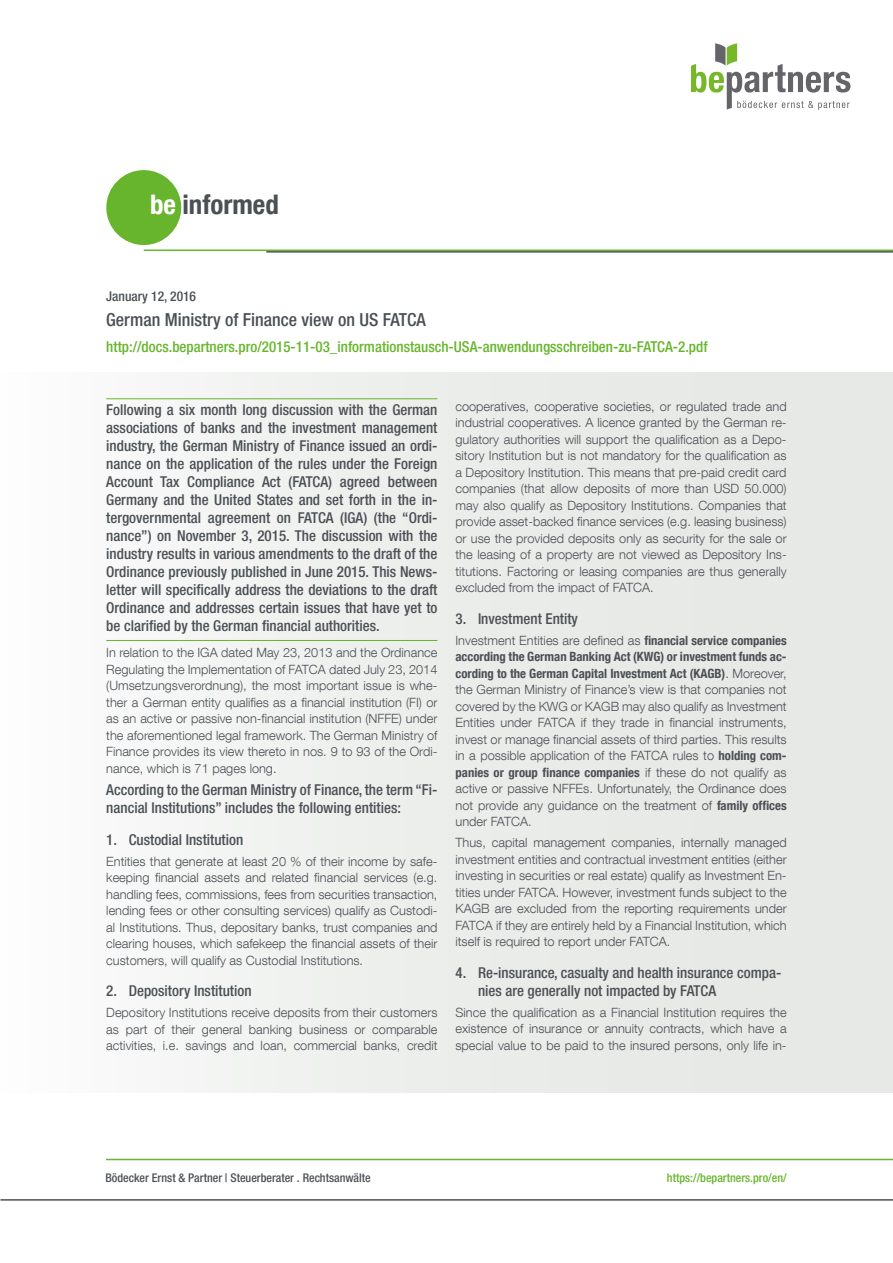
<style>
.page{position:relative;width:893px;height:1263px;background:#fff}
.page>*{position:absolute;margin:0;border:0;box-sizing:border-box;transform-origin:0 0}
.t1{font:700 condensed 27px "Helvetica Neue LT Com";color:#4b5055}
.t2{font:500 condensed 18px "Helvetica Neue LT Com";color:#4b5055}
.t3{font:500 condensed 15px/18px "Helvetica Neue LT Com";color:#4b5055}
.t4{font:500 condensed 15px "Helvetica Neue LT Com";color:#67b52c}
.t5{font:500 condensed 13.5px "Helvetica Neue LT Com";color:#4b5055}
.t6{font:300 12.75px/16.5px "Helvetica Neue LT Com";color:#4b5055;text-align:justify}
.t7{font:500 condensed 12px "Helvetica Neue LT Com";color:#4b5055}
.t8{font:500 condensed 12px "Helvetica Neue LT Com";color:#67b52c}
.s1{color:#fff}
.s2{font-weight:700;font-stretch:condensed}
</style>
<div class="page">
<div style="left:107px;top:171px;width:73px;height:73px;background:#67b52c;border-radius:50%"></div>
<div style="left:106px;top:170px;width:75px;height:75px;border:2px solid #67b52c;border-radius:50%"></div>
<hr style="left:144px;top:249px;width:749px;height:2px;background:#67b52c">
<hr style="left:266px;top:251px;width:627px;height:2px;background:#4b5055">
<div style="left:0;top:372px;width:893px;height:721px;background:#e6e9e6"></div>
<svg style="left:691px;top:43px;width:159px;height:67px"></svg>
<hr style="left:106px;top:1159px;width:787px;height:1px;background:#67b52c">
<hr style="left:0;top:1199px;width:893px;height:1px;background:#4b5055">
<hr style="left:106px;top:640px;width:331px;height:1px;background:#67b52c">
<hr style="left:106px;top:398px;width:331px;height:1px;background:#67b52c">
<h1 class="t1" style="left:150px;top:188px;width:130px"><span class="s1">be</span> informed</h1>
<p class="t5" style="left:106px;top:288px;width:91px">January 12, 2016</p>
<h2 class="t2" style="left:106px;top:309px;width:321px">German Ministry of Finance view on US FATCA</h2>
<p class="t4" style="left:106px;top:338px;width:603px">http://docs.bepartners.pro/2015-11-03_informationstausch-USA-anwendungsschreiben-zu-FATCA-2.pdf</p>
<p class="t3" style="left:106px;top:400px;width:333px;text-align:justify">Following a six month long discussion with the German associations of banks and the investment management industry, the German Ministry of Finance issued an ordi&shy;nance on the application of the rules under the Foreign Account Tax Compliance Act (FATCA) agreed between Germany and the United States and set forth in the in&shy;tergovernmental agreement on FATCA (IGA) (the “Ordi&shy;nance”) on November 3, 2015. The discussion with the industry results in various amendments to the draft of the Ordinance previously published in June 2015. This News&shy;letter will specifically address the deviations to the draft Ordinance and addresses certain issues that have yet to be clarified by the German financial authorities.</p>
<p class="t6" style="left:106px;top:644px;width:333px">In relation to the IGA dated May 23, 2013 and the Ordinance Regulating the Implementation of FATCA dated July 23, 2014 (Umsetzungsverordnung), the most important issue is whe&shy;ther a German entity qualifies as a financial institution (FI) or as an active or passive non-financial institution (NFFE) under the aforementioned legal framework. The German Ministry of Finance provides its view thereto in nos. 9 to 93 of the Ordi&shy;nance, which is 71 pages long.</p>
<p class="t3" style="left:106px;top:781px;width:333px">According to the German Ministry of Finance, the term “Fi&shy;nancial Institutions” includes the following entities:</p>
<p class="t3" style="left:106px;top:830px;width:138px">1. Custodial Institution</p>
<p class="t6" style="left:106px;top:852px;width:333px">Entities that generate at least 20 % of their income by safe&shy;keeping financial assets and related financial services (e.g. handling fees, commissions, fees from securities transaction, lending fees or other consulting services) qualify as Custodi&shy;al Institutions. Thus, depositary banks, trust companies and clearing houses, which safekeep the financial assets of their customers, will qualify as Custodial Institutions.</p>
<p class="t3" style="left:106px;top:982px;width:147px">2. Depository Institution</p>
<p class="t6" style="left:106px;top:1004px;width:333px">Depository Institutions receive deposits from their customers as part of their general banking business or comparable activities, i.e. savings and loan, commercial banks, credit</p>
<p class="t6" style="left:455px;top:398px;width:333px">cooperatives, cooperative societies, or regulated trade and industrial cooperatives. A licence granted by the German re&shy;gulatory authorities will support the qualification as a Depo&shy;sitory Institution but is not mandatory for the qualification as a Depository Institution. This means that pre-paid credit card companies (that allow deposits of more than USD 50.000) may also qualify as Depository Institutions. Companies that provide asset-backed finance services (e.g. leasing business) or use the provided deposits only as security for the sale or the leasing of a property are not viewed as Depository Ins&shy;titutions. Factoring or leasing companies are thus generally excluded from the impact of FATCA.</p>
<p class="t3" style="left:455px;top:609px;width:124px">3. Investment Entity</p>
<p class="t6" style="left:455px;top:632px;width:333px">Investment Entities are defined as <span class="s2">financial service companies according the German Banking Act (KWG) or investment funds ac&shy;cording to the German Capital Investment Act (KAGB)</span>. Moreover, the German Ministry of Finance’s view is that companies not covered by the KWG or KAGB may also qualify as Investment Entities under FATCA if they trade in financial instruments, invest or manage financial assets of third parties. This results in a possible application of the FATCA rules to <span class="s2">holding com&shy;panies or group finance companies</span> if these do not qualify as active or passive NFFEs. Unfortunately, the Ordinance does not provide any guidance on the treatment of <span class="s2">family offices </span>under FATCA.</p>
<p class="t6" style="left:455px;top:834px;width:333px">Thus, capital management companies, internally managed investment entities and contractual investment entities (either investing in securities or real estate) qualify as Investment En&shy;tities under FATCA. However, investment funds subject to the KAGB are excluded from the reporting requirements under FATCA if they are entirely held by a Financial Institution, which itself is required to report under FATCA.</p>
<p class="t3" style="left:478px;top:963px;width:305px;text-indent:-22px">4. Re-insurance, casualty and health insurance compa&shy;nies are generally not impacted by FATCA</p>
<p class="t6" style="left:455px;top:1004px;width:333px">Since the qualification as a Financial Institution requires the existence of insurance or annuity contracts, which have a special value to be paid to the insured persons, only life in-</p>
<p class="t7" style="left:105px;top:1170px;width:267px">Bödecker Ernst &amp; Partner | Steuerberater . Rechtsanwälte</p>
<p class="t8" style="left:667px;top:1170px;width:121px">https://bepartners.pro/en/</p>
</div>
